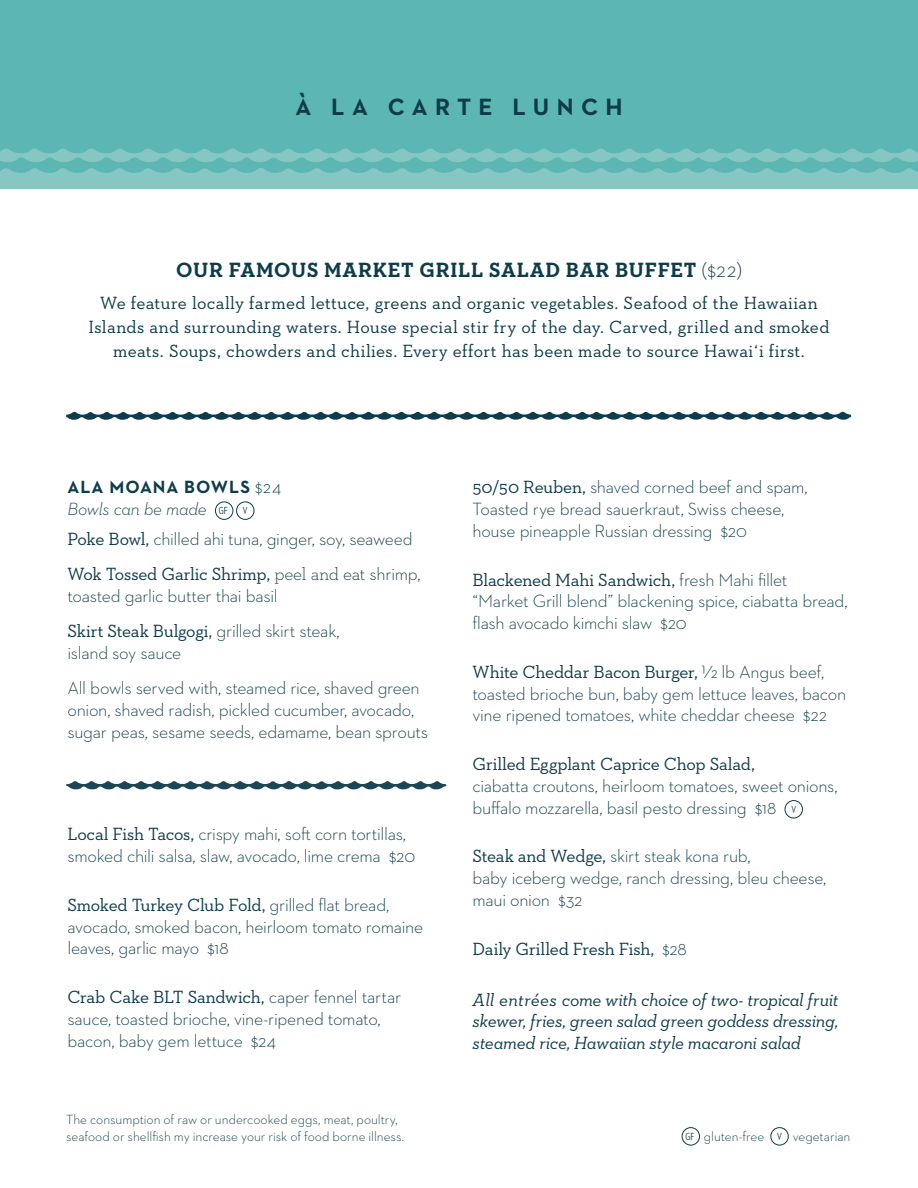
<style>
.page{position:relative;width:918px;height:1188px;background:#fff}
.page>*{position:absolute;margin:0;border:0;box-sizing:border-box;transform-origin:0 0}
.t1{font:700 24px "Neutraface 2 Text";letter-spacing:.3em;color:#0e3c4a}
.t2{font:700 21px "Neutraface Slab Text";letter-spacing:.035em;color:#0e3c4a}
.t3{font:300 18px/21.8px "Neutraface 2 Text";letter-spacing:-.015em;color:#0e3c4a}
.t4{font:18px/24px "Neutraface Slab Text";letter-spacing:.015em;color:#0e3c4a;text-align:center}
.t5{font:italic 18px/21.8px "Neutraface Slab Text";letter-spacing:-.015em;color:#0e3c4a;text-align:justify}
.t6{font:italic 300 18px/21.8px "Neutraface 2 Text";letter-spacing:-.01em;color:#0e3c4a}
.t7{font:18px "Neutraface Slab Text";letter-spacing:-.01em;color:#0e3c4a}
.t8{font:300 13.5px/16.5px "Neutraface 2 Text";letter-spacing:-.005em;color:#0e3c4a}
.t9{font:500 10.5px "Neutraface 2 Condensed";color:#0e3c4a}
.s1{font-family:"Neutraface 2 Text";font-weight:300}
.s2{font-weight:700;font-style:normal}
.s3{font-style:normal}
.s4{font-family:"Neutraface Slab Text";font-weight:400}
.s5{font-family:"Neutraface Slab Text"}
</style>
<div class="page">
<svg style="left:66px;top:411px;width:785px;height:9px"></svg>
<div style="left:0;top:0;width:918px;height:189px;background:#5cb7b3"></div>
<svg style="left:0;top:148px;width:918px;height:41px"></svg>
<svg style="left:66px;top:781px;width:381px;height:9px"></svg>
<div style="left:215px;top:502px;width:18px;height:18px;border:1px solid #0e3c4a;border-radius:50%"></div>
<div style="left:236px;top:502px;width:18px;height:18px;border:1px solid #0e3c4a;border-radius:50%"></div>
<div style="left:785px;top:800px;width:18px;height:18px;border:1px solid #0e3c4a;border-radius:50%"></div>
<div style="left:682px;top:1127px;width:18px;height:18px;border:1px solid #0e3c4a;border-radius:50%"></div>
<div style="left:770px;top:1127px;width:19px;height:18px;border:1px solid #0e3c4a;border-radius:50%"></div>
<p class="t1" style="left:295px;top:91px;width:329px">À LA CARTE LUNCH</p>
<p class="t2" style="left:176px;top:257px;width:567px">OUR FAMOUS MARKET GRILL SALAD BAR BUFFET <span class="s1">($22)</span></p>
<p class="t4" style="left:88px;top:291px;width:743px">We feature locally farmed lettuce, greens and organic vegetables. Seafood of the Hawaiian<br>Islands and surrounding waters. House special stir fry of the day. Carved, grilled and smoked meats. Soups, chowders and chilies. Every effort has been made to source Hawai‘i first.</p>
<p class="t6" style="left:67px;top:476px;width:215px"><span class="s2">ALA MOANA BOWLS</span> <span class="s3">$24<br></span>Bowls can be made</p>
<p class="t9" style="left:219px;top:505px;width:11px">GF</p>
<p class="t9" style="left:243px;top:505px;width:6px">V</p>
<p class="t3" style="left:68px;top:528px;width:347px"><span class="s4">Poke Bowl,</span> chilled ahi tuna, ginger, soy, seaweed</p>
<p class="t3" style="left:68px;top:563px;width:355px"><span class="s4">Wok Tossed Garlic Shrimp,</span> <span class="s5">peel and eat</span> shrimp, toasted garlic butter thai basil</p>
<p class="t3" style="left:68px;top:620px;width:274px"><span class="s4">Skirt Steak Bulgogi,</span> grilled skirt steak, island soy sauce</p>
<p class="t3" style="left:68px;top:677px;width:362px">All bowls served with, steamed rice, shaved green onion, shaved radish, pickled cucumber, avocado, sugar peas, sesame seeds, edamame, bean sprouts</p>
<p class="t3" style="left:68px;top:823px;width:349px"><span class="s4">Local Fish Tacos,</span> crispy mahi, soft corn tortillas, smoked chili salsa, slaw, avocado, lime crema $20</p>
<p class="t3" style="left:68px;top:894px;width:357px"><span class="s4">Smoked Turkey Club Fold,</span> grilled flat bread, avocado, smoked bacon, heirloom tomato romaine leaves, garlic mayo $18</p>
<p class="t3" style="left:68px;top:986px;width:335px"><span class="s4">Crab Cake BLT Sandwich,</span> caper fennel tartar sauce, toasted brioche, vine-ripened tomato, bacon, baby gem lettuce $24</p>
<p class="t8" style="left:66px;top:1111px;width:340px">The consumption of raw or undercooked eggs, meat, poultry, seafood or shellfish my increase your risk of food borne illness.</p>
<p class="t3" style="left:472px;top:476px;width:337px"><span class="s4">50/50 Reuben,</span> shaved corned beef and spam,<br>Toasted rye bread sauerkraut, Swiss cheese, house pineapple Russian dressing $20</p>
<p class="t3" style="left:472px;top:568px;width:377px"><span class="s4">Blackened Mahi Sandwich,</span> fresh Mahi fillet “Market Grill blend” blackening spice, ciabatta bread, flash avocado kimchi slaw $20</p>
<p class="t3" style="left:472px;top:661px;width:375px"><span class="s4">White Cheddar Bacon Burger,</span> 1/2 lb Angus beef, toasted brioche bun, baby gem lettuce leaves, bacon vine ripened tomatoes, white cheddar cheese $22</p>
<p class="t3" style="left:472px;top:753px;width:367px"><span class="s4">Grilled Eggplant Caprice Chop Salad,<br></span>ciabatta croutons, heirloom tomatoes, sweet onions, buffalo mozzarella, basil pesto dressing $18</p>
<p class="t9" style="left:791px;top:804px;width:6px">V</p>
<p class="t3" style="left:472px;top:845px;width:356px"><span class="s4">Steak and Wedge,</span> skirt steak kona rub,<br>baby iceberg wedge, ranch dressing, bleu cheese, maui onion $32</p>
<p class="t7" style="left:472px;top:937px;width:216px">Daily Grilled Fresh Fish, <span class="s1">$28</span></p>
<p class="t5" style="left:472px;top:988px;width:368px">All entrées come with choice of two- tropical fruit skewer, fries, green salad green goddess dressing, steamed rice, Hawaiian style macaroni salad</p>
<p class="t9" style="left:685px;top:1131px;width:11px">GF</p>
<p class="t8" style="left:704px;top:1128px;width:62px">gluten-free</p>
<p class="t9" style="left:777px;top:1131px;width:6px">V</p>
<p class="t8" style="left:793px;top:1128px;width:59px">vegetarian</p>
</div>
